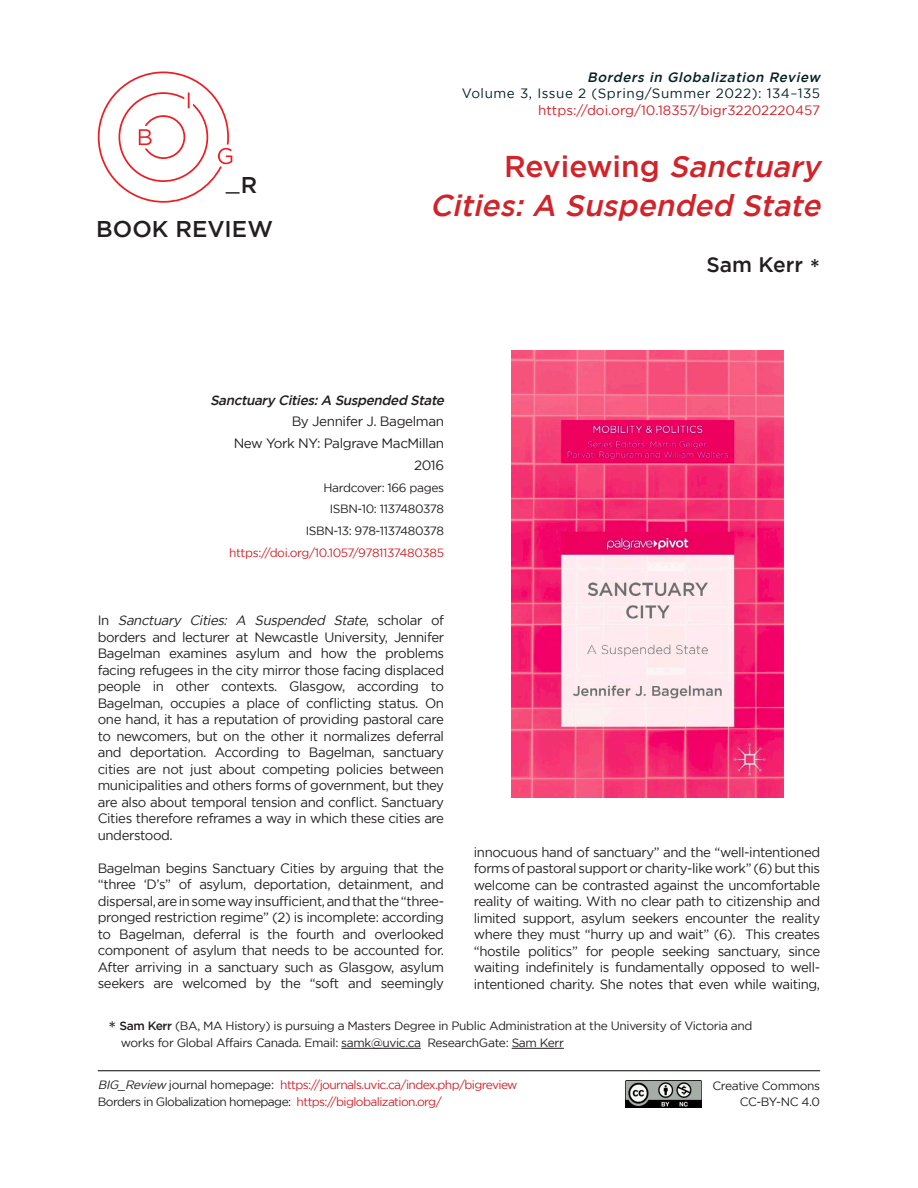
<style>
.page{position:relative;width:918px;height:1188px;background:#fff}
.page>*{position:absolute;margin:0;border:0;box-sizing:border-box;transform-origin:0 0}
.t1{font:italic 500 30px/39px "Gotham";color:#d1232a;text-align:right}
.t2{font:22.95px "Gotham";color:#231f20}
.t3{font:500 22.8px "Gotham";color:#231f20}
.t4{font:500 21px "Gotham";color:#231f20}
.t5{font:13.5px/16.5px "Gotham";letter-spacing:-.03em;color:#231f20;text-align:justify}
.t6{font:13.5px "Gotham";letter-spacing:.04em;color:#072127}
.t7{font:13.5px "Gotham";color:#d1232a}
.t8{font:italic 500 13.5px "Gotham";color:#231f20}
.t9{font:italic 500 13.5px "Gotham";color:#072127}
.t10{font:12px/16.5px "Gotham";letter-spacing:-.03em;color:#231f20}
.t11{font:12px/16.5px "Gotham";letter-spacing:-.05em;color:#d1232a}
.t12{font:12px "Gotham";letter-spacing:-.03em;color:#d1232a}
.s1{font-style:normal}
.s2{font-size:24px}
.s3{font-style:italic}
.s4{font-size:19.5px}
.s5{font-weight:500}
.s6{font-style:italic;color:#231f20}
.s7{color:#231f20}
</style>
<div class="page">
<svg style="left:98px;top:72px;width:134px;height:131px"></svg>
<img style="left:625px;top:1081px;width:76px;height:26px">
<hr style="left:98px;top:1070px;width:722px;height:1px;background:#231f20">
<img style="left:511px;top:350px;width:272px;height:447px">
<hr style="left:341px;top:1048px;width:80px;height:1px;background:#231f20">
<hr style="left:512px;top:1048px;width:52px;height:1px;background:#231f20">
<p class="t2" style="left:226px;top:170px;width:33px">_<sub>R</sub></p>
<p class="t3" style="left:96px;top:216px;width:178px">BOOK REVIEW</p>
<p class="t9" style="left:587px;top:69px;width:238px">Borders in Globalization Review</p>
<p class="t6" style="left:462px;top:86px;width:360px">Volume 3, Issue 2 (Spring/Summer 2022): 134–135</p>
<p class="t7" style="left:538px;top:102px;width:284px">https://doi.org/10.18357/bigr32202220457</p>
<p class="t1" style="left:430px;top:146px;width:399px"><span class="s1">Reviewing</span> Sanctuary<br>Cities: A Suspended State</p>
<p class="t4" style="left:706px;top:253px;width:115px">Sam Kerr <span class="s2">*</span></p>
<p class="t8" style="left:210px;top:392px;width:239px">Sanctuary Cities:A Suspended State</p>
<p class="t5" style="left:292px;top:413px;width:154px">By Jennifer J. Bagelman</p>
<p class="t5" style="left:234px;top:434px;width:212px">New York NY: Palgrave MacMillan</p>
<p class="t5" style="left:414px;top:457px;width:32px">2016</p>
<p class="t10" style="left:324px;top:479px;width:122px">Hardcover: 166 pages</p>
<p class="t10" style="left:330px;top:501px;width:116px">ISBN-10: 1137480378</p>
<p class="t10" style="left:306px;top:522px;width:140px">ISBN-13: 978-1137480378</p>
<p class="t12" style="left:229px;top:547px;width:216px">https://doi.org/10.1057/9781137480385</p>
<p class="t5" style="left:98px;top:612px;width:348px">I n <span class="s3">Sanctuary Cities: A Suspended State</span>, s c h o l a r o f borders and lecturer at Newcastle University, Jennifer Bagelman examines asylum and how the problems facing refugees in the city mirror those facing displaced people in other contexts. Glasgow, according to Bagelman, occupies a place of conflicting status. On one hand, it has a reputation of providing pastoral care to newcomers, but on the other it normalizes deferral and deportation. According to Bagelman, sanctuary cities are not just about competing policies between municipalities and others forms of government, but they are also about temporal tension and conflict. Sanctuary Cities therefore reframes a way in which these cities are understood.</p>
<p class="t5" style="left:98px;top:860px;width:348px">Bagelman begins Sanctuary Cities by arguing that the “three ‘D’s” of asylum, deportation, detainment, and dispersal, are in some way insufficient, and that the “three&shy;pronged restriction regime” (2) is incomplete: according to Bagelman, deferral is the fourth and overlooked component of asylum that needs to be accounted for.<br>After arriving in a sanctuary such as Glasgow, asylum seekers are welcomed by the “soft and seemingly</p>
<p class="t5" style="left:474px;top:844px;width:348px">innocuous hand of sanctuary” and the “well-intentioned forms of pastoral support or charity-like work” (6) but this welcome can be contrasted against the uncomfortable reality of waiting. With no clear path to citizenship and limited support, asylum seekers encounter the reality where they must “hurry up and wait” (6). This creates “hostile politics” for people seeking sanctuary, since waiting indefinitely is fundamentally opposed to well&shy;intentioned charity. She notes that even while waiting,</p>
<p class="t10" style="left:121px;top:1018px;width:633px;text-indent:-13px"><span class="s4">*</span> <span class="s5">Sam Kerr</span> (BA, MA History) is pursuing a Masters Degree in Public Administration at the University of Victoria and works for Global Affairs Canada. Email: samk@uvic.ca ResearchGate: Sam Kerr</p>
<p class="t11" style="left:98px;top:1076px;width:421px"><span class="s6">BIG_Review</span> <span class="s7">journal homepage:</span> https://journals.uvic.ca/index.php/bigreview<br><span class="s7">Borders in Globalization homepage:</span> https://biglobalization.org/</p>
<p class="t10" style="left:712px;top:1077px;width:109px">Creative Commons</p>
<p class="t10" style="left:740px;top:1093px;width:82px">CC-BY-NC 4.0</p>
</div>
